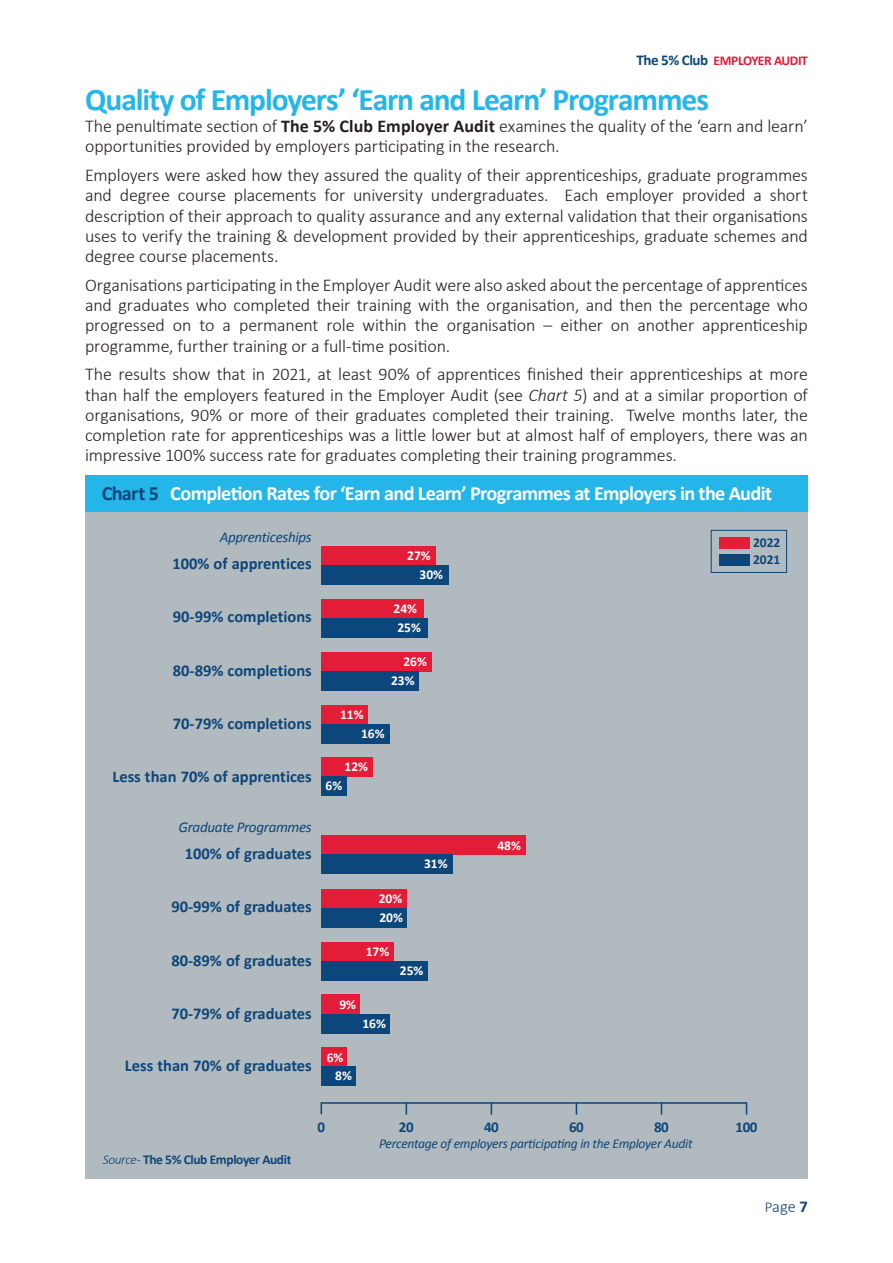
<style>
.page{position:relative;width:893px;height:1263px;background:#fff}
.page>*{position:absolute;margin:0;border:0;box-sizing:border-box;transform-origin:0 0}
.t1{font:700 31.5px "Calibri";letter-spacing:-.035em;color:#24b6e9}
.t2{font:700 20.25px "Calibri";letter-spacing:-.035em;color:#fff}
.t3{font:300 18px/20.2px "Calibri";letter-spacing:-.01em;color:#231f20;text-align:justify}
.t4{font:700 16.5px "Calibri";color:#0d467a}
.t5{font:300 16.5px "Calibri";color:#0d467a}
.t6{font:italic 15px "Calibri";letter-spacing:-.02em;color:#0d467a}
.t7{font:700 15px "Calibri";letter-spacing:-.03em;color:#0d467a}
.t8{font:700 13.5px/19.2px "Calibri";color:#fff}
.t9{font:italic 13.5px "Calibri";letter-spacing:-.02em;color:#0d467a}
.t10{font:700 13.5px "Calibri";letter-spacing:-.03em;color:#0d467a}
.t11{font:700 13.5px "Calibri";letter-spacing:-.03em;color:#e31c37}
.s1{font-size:15px;color:#0d467a}
.s2{font-weight:700}
.s3{font-style:italic}
.s4{color:#0d467a}
.s5{font-weight:300;font-style:italic}
.s6{font-weight:300}
.s7{font-size:15px}
</style>
<div class="page">
<div style="left:85px;top:493px;width:723px;height:686px;background:#b1babe"></div>
<div style="left:85px;top:475px;width:723px;height:36px;background:#24b6e9"></div>
<hr style="left:321px;top:1102px;width:425px;height:2px;background:#0d467a">
<svg style="left:746px;top:1102px;width:1px;height:12px"></svg>
<div style="left:321px;top:546px;width:115px;height:19px;background:#e31c37"></div>
<div style="left:321px;top:565px;width:128px;height:19px;background:#0d467a"></div>
<div style="left:321px;top:599px;width:102px;height:19px;background:#e31c37"></div>
<div style="left:321px;top:618px;width:107px;height:19px;background:#0d467a"></div>
<div style="left:321px;top:652px;width:111px;height:19px;background:#e31c37"></div>
<div style="left:321px;top:671px;width:98px;height:20px;background:#0d467a"></div>
<div style="left:321px;top:705px;width:47px;height:19px;background:#e31c37"></div>
<div style="left:321px;top:724px;width:68px;height:19px;background:#0d467a"></div>
<div style="left:321px;top:758px;width:51px;height:19px;background:#e31c37"></div>
<div style="left:321px;top:777px;width:26px;height:19px;background:#0d467a"></div>
<div style="left:321px;top:836px;width:204px;height:19px;background:#e31c37"></div>
<div style="left:321px;top:855px;width:132px;height:19px;background:#0d467a"></div>
<div style="left:321px;top:889px;width:85px;height:19px;background:#e31c37"></div>
<div style="left:321px;top:908px;width:85px;height:19px;background:#0d467a"></div>
<div style="left:321px;top:942px;width:73px;height:19px;background:#e31c37"></div>
<div style="left:321px;top:961px;width:107px;height:19px;background:#0d467a"></div>
<div style="left:321px;top:995px;width:39px;height:19px;background:#e31c37"></div>
<div style="left:321px;top:1014px;width:68px;height:19px;background:#0d467a"></div>
<div style="left:321px;top:1047px;width:26px;height:19px;background:#e31c37"></div>
<div style="left:321px;top:1066px;width:34px;height:20px;background:#0d467a"></div>
<div style="left:719px;top:554px;width:31px;height:12px;background:#0d467a"></div>
<div style="left:719px;top:538px;width:31px;height:11px;background:#e31c37"></div>
<div style="left:711px;top:530px;width:76px;height:43px;border:1px solid #0d467a"></div>
<p class="t11" style="left:637px;top:52px;width:173px"><span class="s1">The 5% Club</span> EMPLOYER AUDIT</p>
<h1 class="t1" style="left:85px;top:79px;width:625px">Quality of Employers’ ‘Earn and Learn’ Programmes</h1>
<p class="t3" style="left:85px;top:116px;width:724px">The penultimate section of <span class="s2">The 5% Club Employer Audit</span> examines the quality of the ‘earn and learn’ opportunities provided by employers participating in the research.</p>
<p class="t3" style="left:85px;top:165px;width:724px">Employers were asked how they assured the quality of their apprenticeships, graduate programmes and degree course placements for university undergraduates. Each employer provided a short description of their approach to quality assurance and any external validation that their organisations uses to verify the training &amp; development provided by their apprenticeships, graduate schemes and degree course placements.</p>
<p class="t3" style="left:85px;top:275px;width:724px">Organisations participating in the Employer Audit were also asked about the percentage of apprentices and graduates who completed their training with the organisation, and then the percentage who progressed on to a permanent role within the organisation – either on another apprenticeship programme, further training or a full-time position.</p>
<p class="t3" style="left:85px;top:364px;width:724px">The results show that in 2021, at least 90% of apprentices finished their apprenticeships at more than half the employers featured in the Employer Audit (see <span class="s3">Chart 5</span>) and at a similar proportion of organisations, 90% or more of their graduates completed their training. Twelve months later, the completion rate for apprenticeships was a little lower but at almost half of employers, there was an impressive 100% success rate for graduates completing their training programmes.</p>
<p class="t2" style="left:102px;top:480px;width:672px"><span class="s4">Chart 5</span> Completion Rates for ‘Earn and Learn’ Programmes at Employers in the Audit</p>
<p class="t6" style="left:220px;top:527px;width:94px">Apprenticeships</p>
<p class="t4" style="left:172px;top:553px;width:141px">100% of apprentices</p>
<p class="t4" style="left:173px;top:606px;width:140px">90-99% completions</p>
<p class="t4" style="left:173px;top:660px;width:140px">80-89% completions</p>
<p class="t4" style="left:173px;top:713px;width:140px">70-79% completions</p>
<p class="t4" style="left:112px;top:766px;width:201px">Less than 70% of apprentices</p>
<p class="t6" style="left:179px;top:817px;width:135px">Graduate Programmes</p>
<p class="t4" style="left:185px;top:843px;width:128px">100% of graduates</p>
<p class="t4" style="left:171px;top:896px;width:142px">90-99% of graduates</p>
<p class="t4" style="left:171px;top:949px;width:142px">80-89% of graduates</p>
<p class="t4" style="left:171px;top:1002px;width:142px">70-79% of graduates</p>
<p class="t4" style="left:125px;top:1055px;width:188px">Less than 70% of graduates</p>
<p class="t8" style="left:420px;top:546px;width:25px;text-indent:-12px">27%<br>30%</p>
<p class="t8" style="left:394px;top:599px;width:29px">24%<br>25%</p>
<p class="t8" style="left:391px;top:652px;width:37px;text-indent:12px">26%<br>23%</p>
<p class="t8" style="left:361px;top:705px;width:25px;text-indent:-21px">11%<br>16%</p>
<p class="t8" style="left:345px;top:757px;width:25px">12%</p>
<p class="t8" style="left:326px;top:776px;width:18px">6%</p>
<p class="t8" style="left:424px;top:854px;width:25px">31%</p>
<p class="t8" style="left:339px;top:995px;width:18px">9%</p>
<p class="t8" style="left:379px;top:889px;width:26px">20%<br>20%</p>
<p class="t8" style="left:366px;top:942px;width:25px">17%</p>
<p class="t8" style="left:400px;top:961px;width:25px">25%</p>
<p class="t8" style="left:335px;top:1048px;width:18px;line-height:18.5px;text-indent:-9px">6%<br>8%</p>
<p class="t8" style="left:362px;top:1014px;width:25px">16%</p>
<p class="t8" style="left:497px;top:835px;width:25px">48%</p>
<p class="t10" style="left:753px;top:534px;width:29px">2022</p>
<p class="t10" style="left:753px;top:551px;width:29px">2021</p>
<p class="t7" style="left:317px;top:1118px;width:9px">0</p>
<p class="t7" style="left:399px;top:1118px;width:16px">20</p>
<p class="t7" style="left:484px;top:1118px;width:16px">40</p>
<p class="t7" style="left:569px;top:1118px;width:16px">60</p>
<p class="t7" style="left:654px;top:1118px;width:16px">80</p>
<p class="t7" style="left:736px;top:1118px;width:23px">100</p>
<p class="t10" style="left:103px;top:1150px;width:190px"><span class="s5">Source</span> <span class="s6">-</span> The 5% Club Employer Audit</p>
<p class="t9" style="left:379px;top:1134px;width:315px">Percentage of employers participating in the Employer Audit</p>
<p class="t5" style="left:765px;top:1196px;width:45px"><span class="s7">P</span>age <span class="s2">7</span></p>
</div>
